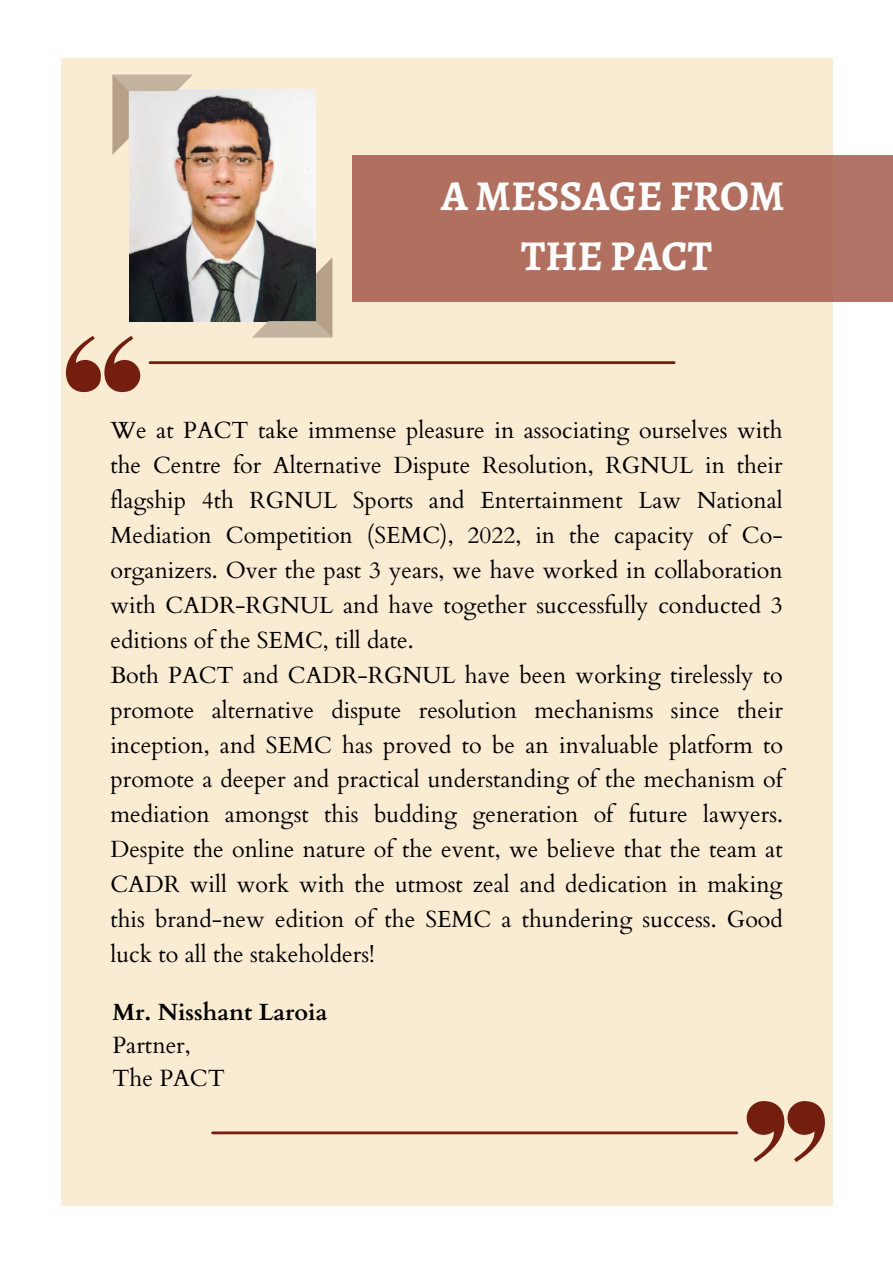
<style>
.page{position:relative;width:893px;height:1263px;background:#fff}
.page>*{position:absolute;margin:0;border:0;box-sizing:border-box;transform-origin:0 0}
.t1{font:700 42.67px/59.6px "Alegreya";color:#fff;text-align:center}
.t2{font:700 23.48px "Cardo";color:#000}
.t3{font:23.48px/32.6px "Cardo";color:#000}
.t4{font:23.33px/34.9px "Cardo";color:#000}
</style>
<div class="page">
<div style="left:61px;top:58px;width:771px;height:1147px;background:#faebd3"></div>
<svg style="left:66px;top:336px;width:74px;height:56px"></svg>
<hr style="left:150px;top:361px;width:524px;height:3px;background:#741e0f">
<div style="left:352px;top:155px;width:541px;height:147px;background:#b16f5f"></div>
<hr style="left:213px;top:1131px;width:523px;height:3px;background:#741e0f">
<svg style="left:746px;top:1101px;width:79px;height:61px"></svg>
<img style="left:129px;top:89px;width:187px;height:233px">
<svg style="left:252px;top:257px;width:80px;height:81px;background:#6c6860"></svg>
<svg style="left:112px;top:74px;width:81px;height:81px;background:#ccc3ba"></svg>
<h1 class="t1" style="left:441px;top:166px;width:345px">A MESSAGE FROM<br>THE PACT</h1>
<p class="t4" style="left:110px;top:414px;width:674px">We at PACT take immense pleasure in associating ourselves with the Centre for Alternative Dispute Resolution, RGNUL in their flagship 4th RGNUL Sports and Entertainment Law National Mediation Competition (SEMC), 2022, in the capacity of Co&shy;organizers. Over the past 3 years, we have worked in collaboration with CADR-RGNUL and have together successfully conducted 3 editions of the SEMC, till date.<br>Both PACT and CADR-RGNUL have been working tirelessly to promote alternative dispute resolution mechanisms since their inception, and SEMC has proved to be an invaluable platform to promote a deeper and practical understanding of the mechanism of mediation amongst this budding generation of future lawyers.<br>Despite the online nature of the event, we believe that the team at CADR will work with the utmost zeal and dedication in making this brand-new edition of the SEMC a thundering success. Good luck to all the stakeholders!</p>
<p class="t2" style="left:112px;top:997px;width:216px">Mr. Nisshant Laroia</p>
<p class="t3" style="left:112px;top:1029px;width:114px">Partner,<br>The PACT</p>
</div>
